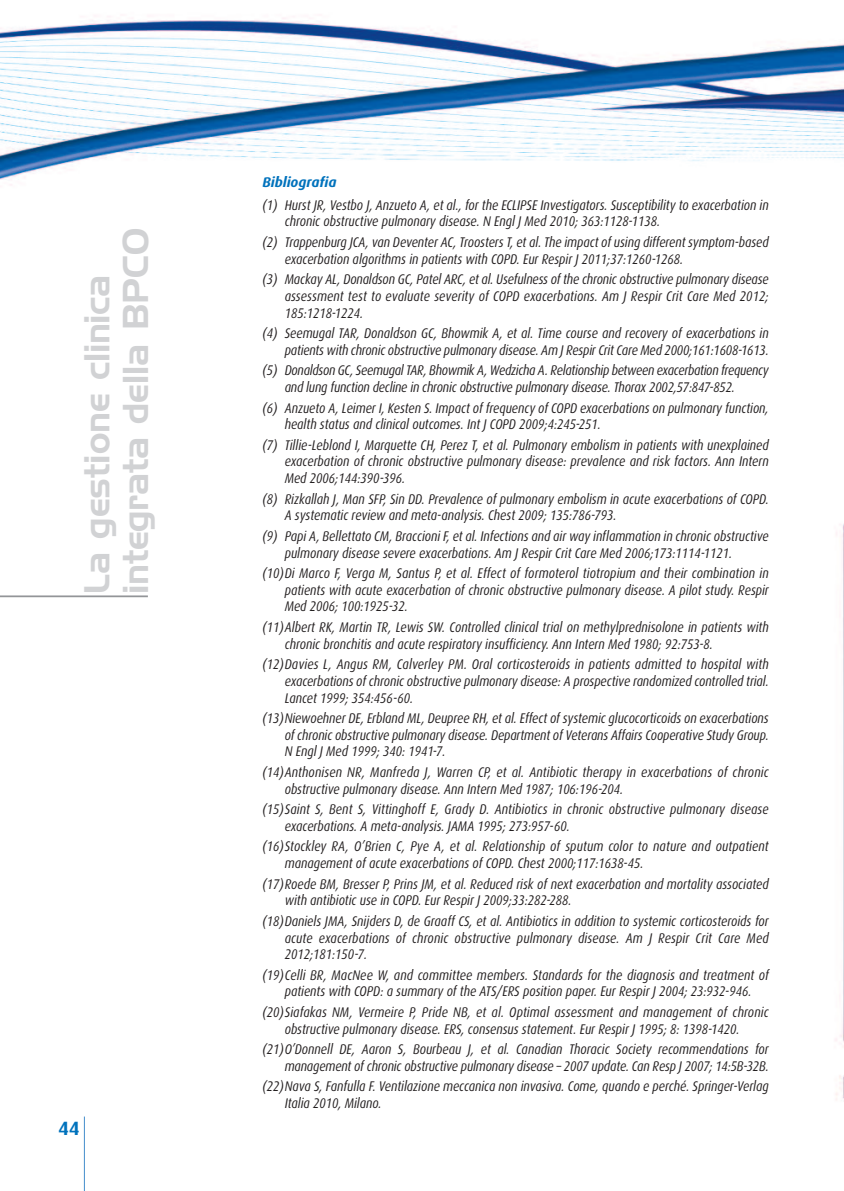
<style>
.page{position:relative;width:844px;height:1191px;background:#fff}
.page>*{position:absolute;margin:0;border:0;box-sizing:border-box;transform-origin:0 0}
.t1{font:35px/38.5px "Handel Gothic BT";color:#d1d2d4}
.t2{font:700 19.25px "Dax";color:#0072bc}
.t3{font:italic 14px/16.6px "Dax";color:#231f20;scale:.85 1}
.t4{font:italic 14px/16.6px "Dax";letter-spacing:-.02em;color:#231f20;scale:.85 1}
.t5{font:italic 700 14px "Dax";color:#0072bc}
</style>
<div class="page">
<img style="left:0;top:16px;width:843px;height:1175px">
<hr style="left:0;top:595px;width:148px;height:2px;background:#939598">
<hr style="left:84px;top:1116px;width:1px;height:75px;background:#448dcb">
<h1 class="t1" style="left:81px;top:594px;width:367px;rotate:-90deg">La gestione clinica integrata della BPCO</h1>
<h2 class="t2" style="left:58px;top:1121px;width:23px">44</h2>
<p class="t5" style="left:262px;top:177px;width:76px">Bibliografia</p>
<p class="t3" style="left:284px;top:198px;width:571px;text-indent:-22px">(1) Hurst JR, Vestbo J, Anzueto A, et al., for the ECLIPSE Investigators. Susceptibility to exacerbation in chronic obstructive pulmonary disease. N Engl J Med 2010; 363:1128-1138.</p>
<p class="t3" style="left:284px;top:235px;width:571px;text-indent:-22px">(2) Trappenburg JCA, van Deventer AC, Troosters T, et al. The impact of using different symptom-based exacerbation algorithms in patients with COPD. Eur Respir J 2011;37:1260-1268.</p>
<p class="t3" style="left:284px;top:273px;width:571px;text-align:justify;text-indent:-22px">(3) Mackay AL, Donaldson GC, Patel ARC, et al. Usefulness of the chronic obstructive pulmonary disease assessment test to evaluate severity of COPD exacerbations. Am J Respir Crit Care Med 2012; 185:1218-1224.</p>
<p class="t3" style="left:262px;top:326px;width:597px;text-align:right">(4) Seemugal TAR, Donaldson GC, Bhowmik A, et al. Time course and recovery of exacerbations in patients with chronic obstructive pulmonary disease. Am J Respir Crit Care Med 2000;161:1608-1613.</p>
<p class="t4" style="left:284px;top:364px;width:571px;text-indent:-22px">(5) Donaldson GC, Seemugal TAR, Bhowmik A, Wedzicha A. Relationship between exacerbation frequency and lung function decline in chronic obstructive pulmonary disease. Thorax 2002,57:847-852.</p>
<p class="t3" style="left:284px;top:401px;width:571px;text-indent:-22px">(6) Anzueto A, Leimer I, Kesten S. Impact of frequency of COPD exacerbations on pulmonary function, health status and clinical outcomes. Int J COPD 2009;4:245-251.</p>
<p class="t3" style="left:284px;top:438px;width:571px;text-align:justify;text-indent:-22px">(7) Tillie-Leblond I, Marquette CH, Perez T, et al. Pulmonary embolism in patients with unexplained exacerbation of chronic obstructive pulmonary disease: prevalence and risk factors. Ann Intern Med 2006;144:390-396.</p>
<p class="t3" style="left:284px;top:492px;width:571px;text-indent:-22px">(8) Rizkallah J, Man SFP, Sin DD. Prevalence of pulmonary embolism in acute exacerbations of COPD.<br>A systematic review and meta-analysis. Chest 2009; 135:786-793.</p>
<p class="t3" style="left:284px;top:529px;width:571px;text-indent:-22px">(9) Papi A, Bellettato CM, Braccioni F, et al. Infections and air way inflammation in chronic obstructive pulmonary disease severe exacerbations. Am J Respir Crit Care Med 2006;173:1114-1121.</p>
<p class="t3" style="left:284px;top:566px;width:571px;text-align:justify;text-indent:-22px">(10)Di Marco F, Verga M, Santus P, et al. Effect of formoterol tiotropium and their combination in patients with acute exacerbation of chronic obstructive pulmonary disease. A pilot study. Respir Med 2006; 100:1925-32.</p>
<p class="t3" style="left:284px;top:620px;width:571px;text-indent:-22px">(11)Albert RK, Martin TR, Lewis SW. Controlled clinical trial on methylprednisolone in patients with chronic bronchitis and acute respiratory insufficiency. Ann Intern Med 1980; 92:753-8.</p>
<p class="t3" style="left:284px;top:657px;width:571px;text-align:justify;text-indent:-22px">(12)Davies L, Angus RM, Calverley PM. Oral corticosteroids in patients admitted to hospital with exacerbations of chronic obstructive pulmonary disease: A prospective randomized controlled trial.<br>Lancet 1999; 354:456-60.</p>
<p class="t3" style="left:284px;top:711px;width:571px;text-align:justify;text-indent:-22px">(13)Niewoehner DE, Erbland ML, Deupree RH, et al. Effect of systemic glucocorticoids on exacerbations of chronic obstructive pulmonary disease. Department of Veterans Affairs Cooperative Study Group.<br>N Engl J Med 1999; 340: 1941-7.</p>
<p class="t3" style="left:284px;top:765px;width:571px;text-indent:-22px">(14)Anthonisen NR, Manfreda J, Warren CP, et al. Antibiotic therapy in exacerbations of chronic obstructive pulmonary disease. Ann Intern Med 1987; 106:196-204.</p>
<p class="t3" style="left:285px;top:802px;width:571px;text-indent:-22px">(15)Saint S, Bent S, Vittinghoff E, Grady D. Antibiotics in chronic obstructive pulmonary disease exacerbations. A meta-analysis. JAMA 1995; 273:957-60.</p>
<p class="t3" style="left:285px;top:840px;width:571px;text-indent:-22px">(16)Stockley RA, O’Brien C, Pye A, et al. Relationship of sputum color to nature and outpatient management of acute exacerbations of COPD. Chest 2000;117:1638-45.</p>
<p class="t3" style="left:284px;top:877px;width:571px;text-indent:-22px">(17)Roede BM, Bresser P, Prins JM, et al. Reduced risk of next exacerbation and mortality associated with antibiotic use in COPD. Eur Respir J 2009;33:282-288.</p>
<p class="t3" style="left:284px;top:914px;width:571px;text-align:justify;text-indent:-22px">(18)Daniels JMA, Snijders D, de Graaff CS, et al. Antibiotics in addition to systemic corticosteroids for acute exacerbations of chronic obstructive pulmonary disease. Am J Respir Crit Care Med 2012;181:150-7.</p>
<p class="t3" style="left:262px;top:968px;width:597px;text-align:center">(19)Celli BR, MacNee W, and committee members. Standards for the diagnosis and treatment of patients with COPD: a summary of the ATS/ERS position paper. Eur Respir J 2004; 23:932-946.</p>
<p class="t3" style="left:262px;top:1005px;width:597px;text-align:center">(20)Siafakas NM, Vermeire P, Pride NB, et al. Optimal assessment and management of chronic obstructive pulmonary disease. ERS, consensus statement. Eur Respir J 1995; 8: 1398-1420.</p>
<p class="t3" style="left:262px;top:1042px;width:597px;text-align:right">(21)O’Donnell DE, Aaron S, Bourbeau J, et al. Canadian Thoracic Society recommendations for management of chronic obstructive pulmonary disease – 2007 update. Can Resp J 2007; 14:5B-32B.</p>
<p class="t3" style="left:284px;top:1079px;width:571px;text-indent:-22px">(22)Nava S, Fanfulla F. Ventilazione meccanica non invasiva. Come, quando e perché. Springer-Verlag<br>Italia 2010, Milano.</p>
</div>
